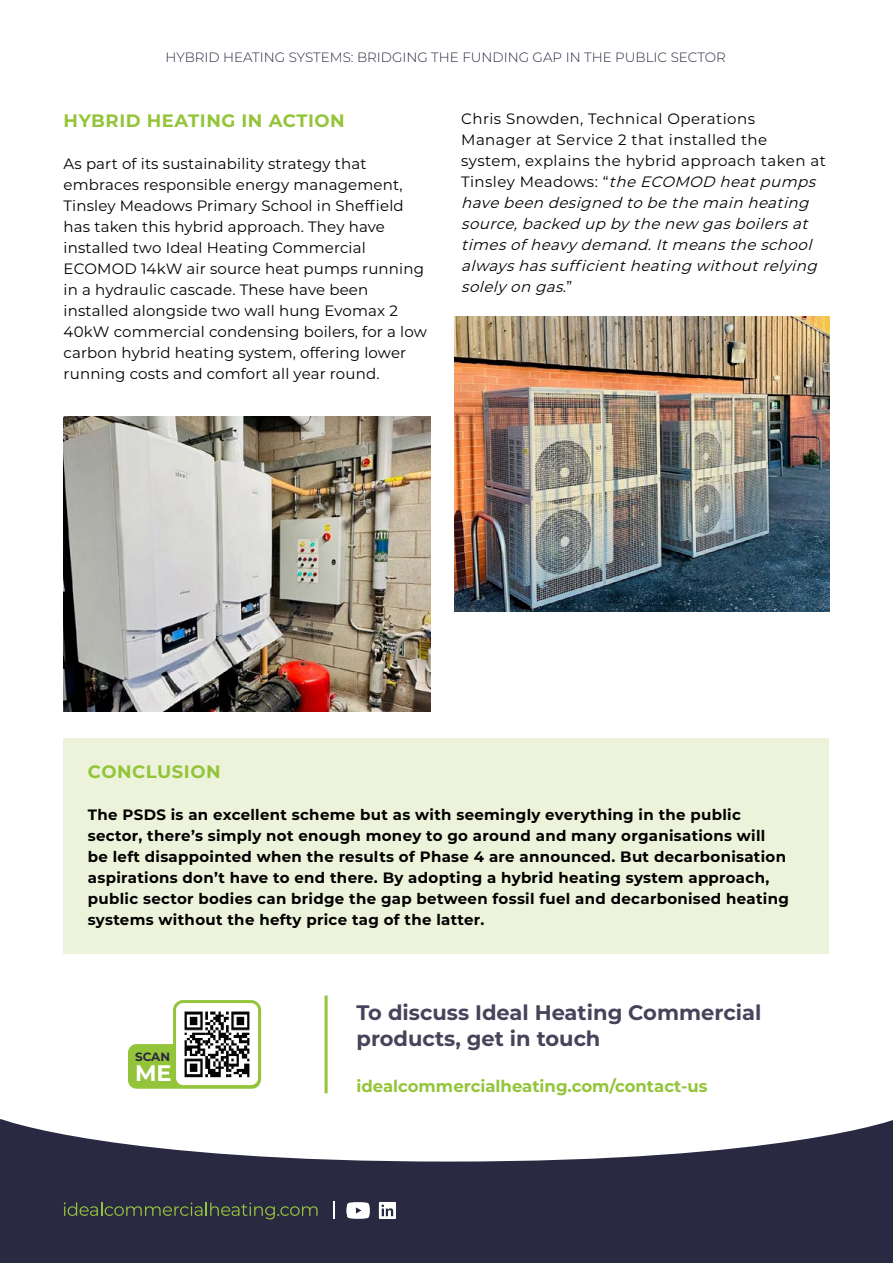
<style>
.page{position:relative;width:893px;height:1263px;background:#fff}
.page>*{position:absolute;margin:0;border:0;box-sizing:border-box;transform-origin:0 0}
.t1{font:700 22.5px "Montserrat";color:#fff}
.t2{font:700 21px/25.5px "Montserrat";color:#46435a}
.t3{font:700 18px "Montserrat";letter-spacing:.03em;color:#94c43a}
.t4{font:700 16.5px "Montserrat";color:#94c43a}
.t5{font:15px/21px "Montserrat";letter-spacing:.01em;color:#000}
.t6{font:700 15px/21px "Montserrat";letter-spacing:.02em;color:#000}
.t7{font:italic 15px/21px "Montserrat";color:#000}
.t8{font:300 13.5px "Montserrat";color:#2a2942}
.t9{font:700 12px "Montserrat";color:#2a2942}
.s1{font-style:normal}
</style>
<div class="page">
<svg style="left:0;top:1119px;width:893px;height:144px;fill:#2a2942"></svg>
<div style="left:63px;top:1172px;width:767px;height:47px;background:#2a2942"></div>
<div style="left:128px;top:1044px;width:133px;height:45px;background:#94c43a;border-radius:9px"></div>
<img style="left:177px;top:1004px;width:83px;height:81px">
<div style="left:173px;top:1000px;width:88px;height:88px;border:3px solid #94c43a;border-radius:9px"></div>
<hr style="left:325px;top:995px;width:3px;height:98px;background:#94c43a">
<img style="left:455px;top:317px;width:374px;height:295px">
<img style="left:64px;top:417px;width:367px;height:295px">
<div style="left:64px;top:738px;width:765px;height:216px;background:#ecf3da"></div>
<p class="t8" style="left:166px;top:48px;width:562px">HYBRID HEATING SYSTEMS: BRIDGING THE FUNDING GAP IN THE PUBLIC SECTOR</p>
<p class="t3" style="left:64px;top:108px;width:283px">HYBRID HEATING IN ACTION</p>
<p class="t5" style="left:64px;top:153px;width:365px">As part of its sustainability strategy that embraces responsible energy management, Tinsley Meadows Primary School in Sheffield has taken this hybrid approach. They have installed two Ideal Heating Commercial ECOMOD 14kW air source heat pumps running in a hydraulic cascade. These have been installed alongside two wall hung Evomax 2<br>40kW commercial condensing boilers, for a low carbon hybrid heating system, offering lower running costs and comfort all year round.</p>
<p class="t7" style="left:461px;top:108px;width:366px"><span class="s1">Chris Snowden, Technical Operations Manager at Service 2 that installed the system, explains the hybrid approach taken at T i n s l ey M e a d ows : “</span> the ECOMOD heatpumps have been designed to be the main heating source,backed up by the new gasboilersat timesofheavy demand.Itmeansthe school alwayshassufficientheating withoutrelying solely on gas<span class="s1">. ”</span></p>
<p class="t3" style="left:88px;top:758px;width:134px">CONCLUSION</p>
<p class="t6" style="left:88px;top:803px;width:703px">The PSDS is an excellent scheme but as with seemingly everything in the public sector, there’s simply not enough money to go around and many organisations will be left disappointed when the results of Phase 4 are announced. But decarbonisation aspirations don’t have to end there. By adopting a hybrid heating system approach, public sector bodies can bridge the gap between fossil fuel and decarbonised heating systems without the hefty price tag of the latter.</p>
<p class="t9" style="left:135px;top:1048px;width:37px">SCAN</p>
<h1 class="t1" style="left:135px;top:1057px;width:38px">ME</h1>
<h2 class="t2" style="left:356px;top:999px;width:406px">To discuss Ideal Heating Commercial products, get in touch</h2>
<p class="t4" style="left:356px;top:1074px;width:353px">idealcommercialheating.com/contact-us</p>
</div>
